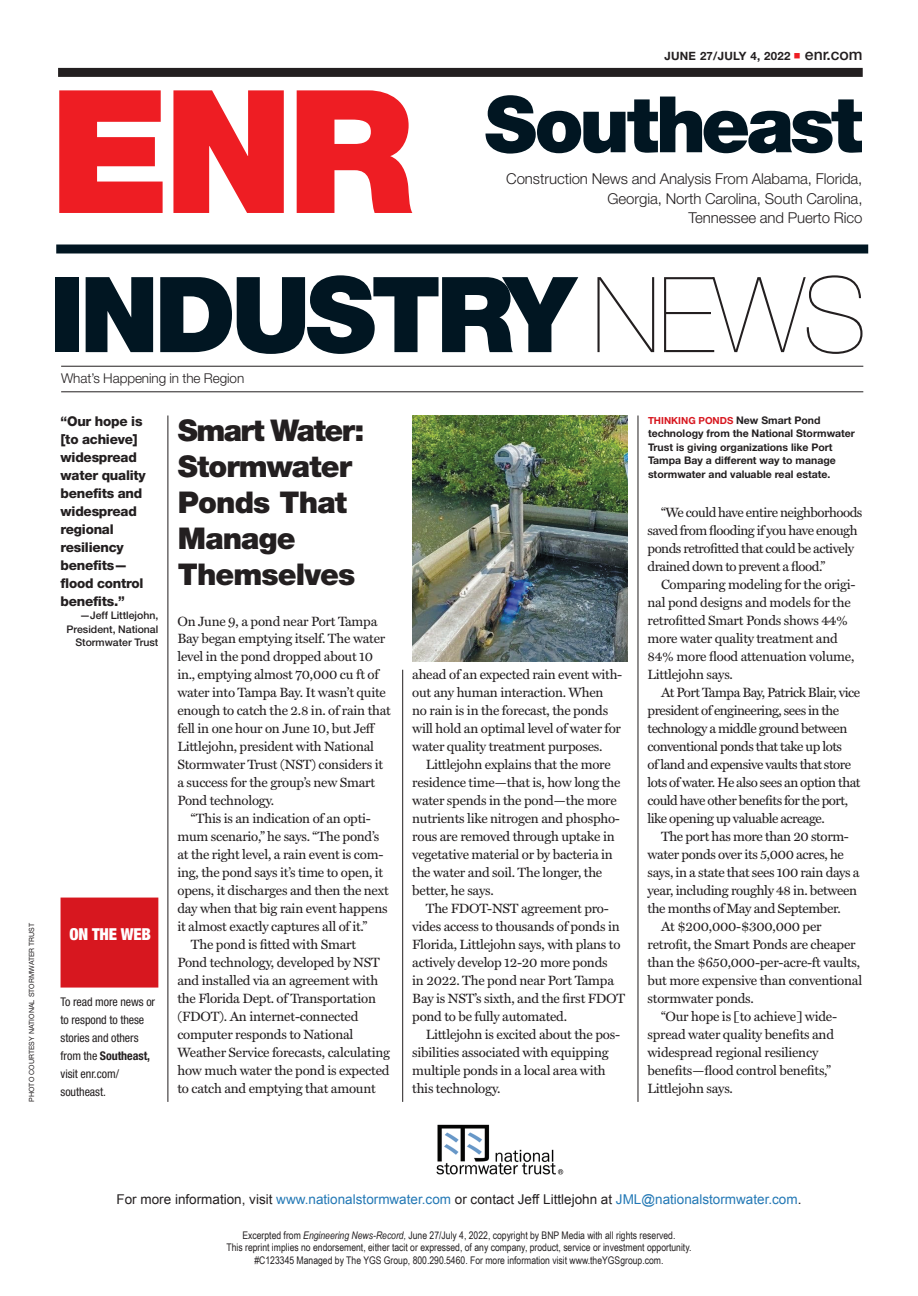
<style>
.page{position:relative;width:918px;height:1296px;background:#fff}
.page>*{position:absolute;margin:0;border:0;box-sizing:border-box;transform-origin:0 0}
.t1{font:900 171.6px "Helvetica Neue";color:#ee1d23}
.t2{font:900 105px "Helvetica Neue";letter-spacing:-.045em;color:#011622}
.t3{font:900 78px "Helvetica Neue";letter-spacing:-.045em;color:#011622}
.t4{font:900 30px/36px "Helvetica Neue";letter-spacing:-.03em;color:#231f20}
.t5{font:900 condensed 16.5px "Helvetica Neue";letter-spacing:-.01em;color:#fff}
.t6{font:500 15.75px "Helvetica Neue";color:#231f20}
.t7{font:300 15px/19.5px "Helvetica Neue";letter-spacing:-.005em;color:#231f20;text-align:right}
.t8{font:13.5px/18px "Miller Text";letter-spacing:-.015em;color:#231f20}
.t9{font:13.5px/18px "Miller Text";letter-spacing:-.035em;color:#231f20}
.t10{font:800 13.5px/18px "Helvetica Neue";letter-spacing:-.015em;color:#231f20}
.t11{font:13.5px "Arial";color:#2378b5}
.t12{font:300 13.5px "Helvetica Neue";letter-spacing:-.005em;color:#231f20}
.t13{font:condensed 12px/18px "Helvetica Neue";letter-spacing:-.005em;color:#231f20}
.t14{font:700 11.55px "Helvetica Neue";letter-spacing:.02em;color:#231f20}
.t15{font:10.5px/12.6px "Arial Narrow";color:#231f20;text-align:center}
.t16{font:700 10.5px/13.5px "Helvetica Neue";color:#231f20}
.t17{font:500 10.5px/13.5px "Helvetica Neue";color:#231f20;text-align:right}
.t18{font:700 9.75px "Helvetica Neue";color:#d7171f}
.t19{font:7.2px "Helvetica Neue";letter-spacing:.005em;color:#231f20}
.s1{font-weight:200;color:#231f20}
.s2{font-weight:700}
.s3{font-size:10.5px;color:#231f20}
.s4{color:#231f20}
.s5{font-style:italic}
</style>
<div class="page">
<div style="left:56px;top:244px;width:812px;height:10px;background:#011622"></div>
<hr style="left:61px;top:366px;width:802px;height:1px;background:#231f20">
<hr style="left:61px;top:392px;width:802px;height:1px;background:#231f20">
<hr style="left:638px;top:416px;width:1px;height:686px;background:#231f20">
<hr style="left:402px;top:670px;width:1px;height:432px;background:#231f20">
<hr style="left:168px;top:416px;width:1px;height:686px;background:#231f20">
<div style="left:61px;top:898px;width:97px;height:90px;background:#d7171f"></div>
<img style="left:412px;top:416px;width:216px;height:246px">
<img style="left:436px;top:1124px;width:128px;height:51px">
<div style="left:58px;top:68px;width:805px;height:9px;background:#231f20"></div>
<p class="t19" style="left:27px;top:1102px;width:181px;rotate:-90deg">PHOTO COURTESY NATIONAL STORMWATER TRUST</p>
<h1 class="t1" style="left:50px;top:49px;width:366px">ENR</h1>
<p class="t14" style="left:665px;top:49px;width:137px">JUNE 27/JULY 4, 2022 <sup>m</sup></p>
<p class="t6" style="left:805px;top:45px;width:59px">enr.com</p>
<h3 class="t3" style="left:485px;top:78px;width:380px">Southeast</h3>
<p class="t7" style="left:506px;top:169px;width:358px">Construction News and Analysis From Alabama, Florida,<br>Georgia, North Carolina, South Carolina,</p>
<p class="t7" style="left:689px;top:208px;width:176px">Tennessee and Puerto Rico</p>
<h2 class="t2" style="left:50px;top:252px;width:819px">INDUSTRY <span class="s1">NEWS</span></h2>
<p class="t12" style="left:61px;top:370px;width:185px">What’s Happening in the Region</p>
<p class="t10" style="left:61px;top:412px;width:87px">“Our hope is [to achieve] widespread water quality benefits and widespread regional resiliency benefits— flood control benefits.”</p>
<p class="t17" style="left:67px;top:609px;width:93px">—Jeff Littlejohn,<br>President, National<br>Stormwater Trust</p>
<p class="t5" style="left:70px;top:924px;width:83px">ON THE WEB</p>
<p class="t13" style="left:61px;top:992px;width:96px">To read more news or to respond to these stories and others from the <span class="s2">Southeast, </span>visit enr.com/ southeast.</p>
<h3 class="t4" style="left:178px;top:412px;width:188px">Smart Water:<br>Stormwater<br>Ponds That<br>Manage<br>Themselves</h3>
<p class="t8" style="left:177px;top:612px;width:215px">On June 9, a pond near Port Tampa Bay began emptying itself. The water level in the pond dropped about 10 in., emptying almost 70,000 cu ft of water into Tampa Bay. It wasn’t quite enough to catch the 2.8 in. of rain that fell in one hour on June 10, but Jeff Littlejohn, president with National Stormwater Trust (NST) considers it a success for the group’s new Smart Pond technology.</p>
<p class="t8" style="left:191px;top:810px;width:181px">“This is an indication of an opti-</p>
<p class="t8" style="left:177px;top:828px;width:203px">mum scenario,” he says. “The pond’s</p>
<p class="t8" style="left:177px;top:846px;width:207px">at the right level, a rain event is com-</p>
<p class="t8" style="left:177px;top:864px;width:207px">ing, the pond says it’s time to open, it</p>
<p class="t8" style="left:177px;top:882px;width:213px">opens, it discharges and then the next</p>
<p class="t8" style="left:177px;top:900px;width:212px">day when that big rain event happens</p>
<p class="t8" style="left:177px;top:918px;width:191px">it almost exactly captures all of it.”</p>
<p class="t8" style="left:191px;top:936px;width:167px">The pond is fitted with Smart</p>
<p class="t8" style="left:177px;top:954px;width:204px">Pond technology, developed by NST</p>
<p class="t8" style="left:177px;top:972px;width:202px">and installed via an agreement with</p>
<p class="t8" style="left:177px;top:990px;width:200px">the Florida Dept. of Transportation</p>
<p class="t8" style="left:177px;top:1008px;width:183px">(FDOT). An internet-connected</p>
<p class="t8" style="left:177px;top:1026px;width:177px">computer responds to National</p>
<p class="t8" style="left:177px;top:1044px;width:214px">Weather Service forecasts, calculating</p>
<p class="t8" style="left:177px;top:1062px;width:214px">how much water the pond is expected</p>
<p class="t8" style="left:177px;top:1080px;width:200px">to catch and emptying that amount</p>
<p class="t8" style="left:412px;top:666px;width:212px">ahead of an expected rain event with&shy;out any human interaction. When<br>no rain is in the forecast, the ponds will hold an optimal level of water for water quality treatment purposes.</p>
<p class="t8" style="left:412px;top:756px;width:210px;text-indent:14px">Littlejohn explains that the more residence time—that is, how long the water spends in the pond—the more nutrients like nitrogen and phospho&shy;rous are removed through uptake in vegetative material or by bacteria in the water and soil. The longer, the better, he says.</p>
<p class="t8" style="left:412px;top:900px;width:214px;text-indent:14px">The FDOT-NST agreement pro&shy;vides access to thousands of ponds in Florida, Littlejohn says, with plans to actively develop 12-20 more ponds<br>in 2022. The pond near Port Tampa Bay is NST’s sixth, and the first FDOT pond to be fully automated.</p>
<p class="t8" style="left:412px;top:1026px;width:209px;text-indent:14px">Littlejohn is excited about the pos&shy;sibilities associated with equipping multiple ponds in a local area with this technology.</p>
<p class="t18" style="left:648px;top:414px;width:174px">THINKING PONDS <span class="s3">New Smart Pond</span></p>
<p class="t16" style="left:648px;top:426px;width:209px">technology from the National Stormwater Trust is giving organizations like Port Tampa Bay a different way to manage stormwater and valuable real estate.</p>
<p class="t9" style="left:648px;top:504px;width:216px;text-indent:14px">“We could have entire neighborhoods saved from flooding if you have enough ponds retrofitted that could be actively drained down to prevent a flood.”</p>
<p class="t8" style="left:648px;top:576px;width:210px;text-indent:14px">Comparing modeling for the origi&shy;nal pond designs and models for the retrofitted Smart Ponds shows 44% more water quality treatment and<br>84% more flood attenuation volume,<br>Littlejohn says.</p>
<p class="t9" style="left:648px;top:684px;width:215px;text-indent:14px">At Port Tampa Bay, Patrick Blair, vice president of engineering, sees in the technology a middle ground between conventional ponds that take up lots<br>of land and expensive vaults that store lots of water. He also sees an option that could have other benefits for the port, like opening up valuable acreage.</p>
<p class="t8" style="left:661px;top:827px;width:189px">The port has more than 20 storm-</p>
<p class="t8" style="left:648px;top:845px;width:198px">water ponds over its 5,000 acres, he</p>
<p class="t8" style="left:648px;top:863px;width:214px">says, in a state that sees 100 rain days a</p>
<p class="t8" style="left:648px;top:881px;width:211px">year, including roughly 48 in. between</p>
<p class="t8" style="left:648px;top:899px;width:195px">the months of May and September.</p>
<p class="t8" style="left:661px;top:917px;width:162px">At $200,000-$300,000 per</p>
<p class="t8" style="left:648px;top:935px;width:210px">retrofit, the Smart Ponds are cheaper</p>
<p class="t8" style="left:648px;top:953px;width:214px">than the $650,000-per-acre-ft vaults,</p>
<p class="t8" style="left:648px;top:971px;width:216px">but more expensive than conventional</p>
<p class="t8" style="left:648px;top:989px;width:108px">stormwater ponds.</p>
<p class="t8" style="left:661px;top:1007px;width:178px">“Our hope is [to achieve] wide-</p>
<p class="t8" style="left:648px;top:1025px;width:188px">spread water quality benefits and</p>
<p class="t8" style="left:648px;top:1043px;width:172px">widespread regional resiliency</p>
<p class="t8" style="left:648px;top:1061px;width:185px">benefits—flood control benefits,”</p>
<p class="t8" style="left:648px;top:1079px;width:87px">Littlejohn says.</p>
<p class="t11" style="left:117px;top:1190px;width:686px"><span class="s4">For more information, visit</span> www.nationalstormwater.com <span class="s4">or contact Jeff Littlejohn at</span> JML@nationalstormwater.com<span class="s4">.</span></p>
<p class="t15" style="left:227px;top:1228px;width:466px">Excerpted from <span class="s5">Engineering News-Record,</span> June 27/July 4, 2022, copyright by BNP Media with all rights reserved.<br>This reprint implies no endorsement, either tacit or expressed, of any company, product, service or investment opportunity. #C123345 Managed by The YGS Group, 800.290.5460. For more information visit www.theYGSgroup.com.</p>
</div>
